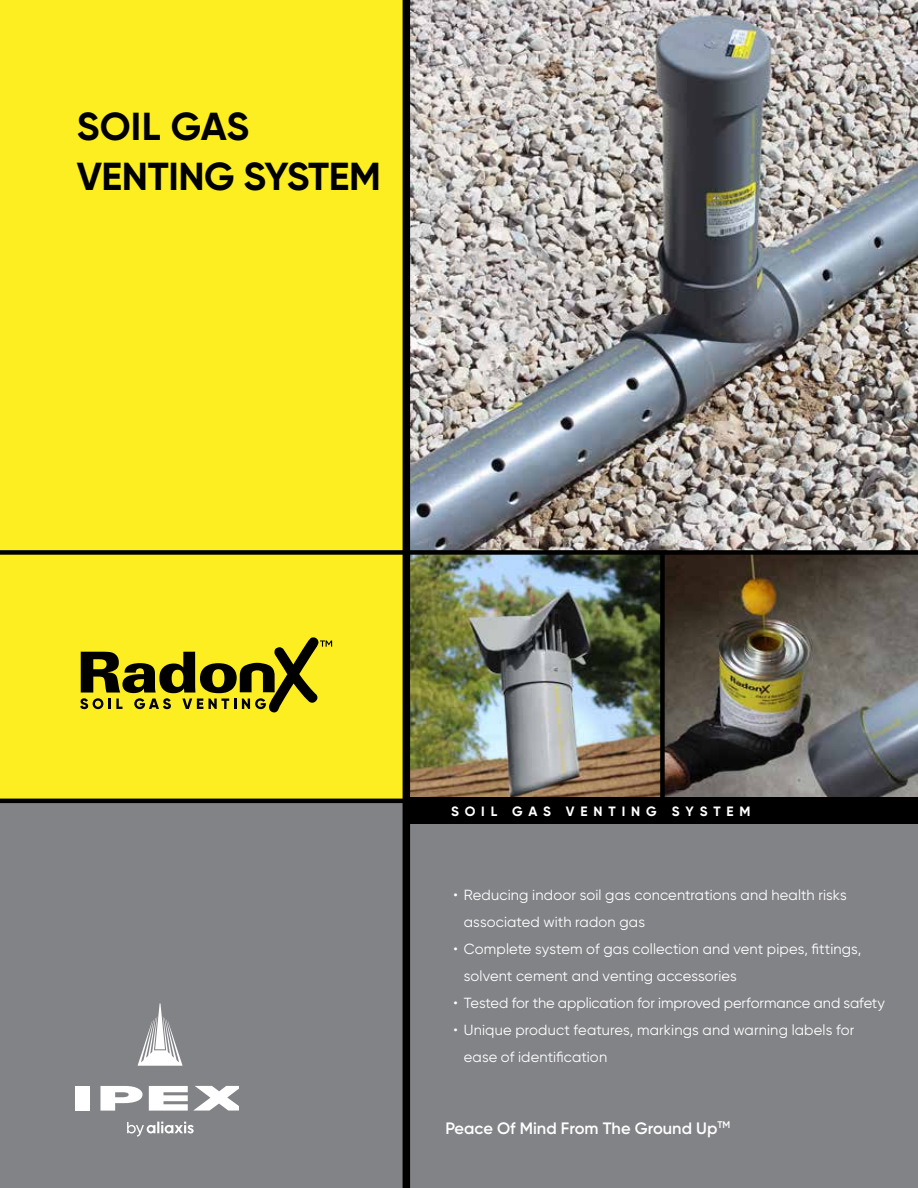
<style>
.page{position:relative;width:918px;height:1188px;background:#fff}
.page>*{position:absolute;margin:0;border:0;box-sizing:border-box;transform-origin:0 0}
.t1{font:700 39px/49.5px "Gilroy";letter-spacing:-.01em;color:#000}
.t2{font:600 16.5px "Gilroy";color:#fff}
.t3{font:14.7px/27px "Gilroy";letter-spacing:.005em;color:#fff}
.t4{font:700 13.5px "Gilroy";letter-spacing:.435em;color:#fff}
</style>
<div class="page">
<img style="left:665px;top:555px;width:253px;height:242px">
<img style="left:410px;top:555px;width:250px;height:242px">
<div style="left:0;top:799px;width:918px;height:389px;background:#828387"></div>
<img style="left:410px;top:0;width:508px;height:550px">
<div style="left:0;top:0;width:404px;height:803px;background:#fcee21"></div>
<div style="left:660px;top:552px;width:5px;height:251px;background:#000"></div>
<div style="left:0;top:550px;width:918px;height:5px;background:#000"></div>
<div style="left:403px;top:0;width:7px;height:1188px;background:#000"></div>
<hr style="left:0;top:799px;width:405px;height:4px;background:#000">
<div style="left:76px;top:1086px;width:14px;height:25px;background:#fff"></div>
<svg style="left:100px;top:1086px;width:43px;height:25px"></svg>
<svg style="left:149px;top:1086px;width:90px;height:25px"></svg>
<svg style="left:138px;top:1003px;width:45px;height:63px"></svg>
<svg style="left:127px;top:1122px;width:67px;height:15px"></svg>
<svg style="left:80px;top:637px;width:252px;height:75px"></svg>
<div style="left:405px;top:799px;width:513px;height:25px;background:#000"></div>
<div style="left:408px;top:797px;width:510px;height:24px;background:#000"></div>
<h1 class="t1" style="left:77px;top:101px;width:306px">SOIL GAS<br>VENTING SYSTEM</h1>
<p class="t4" style="left:451px;top:803px;width:301px">SOIL GAS VENTING SYSTEM</p>
<p class="t3" style="left:464px;top:881px;width:384px;text-indent:-11px">• Reducing indoor soil gas concentrations and health risks associated with radon gas</p>
<p class="t3" style="left:464px;top:935px;width:399px;text-indent:-11px">• Complete system of gas collection and vent pipes, fittings, solvent cement and venting accessories</p>
<p class="t3" style="left:453px;top:989px;width:433px">• Tested for the application for improved performance and safety</p>
<p class="t3" style="left:464px;top:1016px;width:392px;text-indent:-11px">• Unique product features, markings and warning labels for ease of identification</p>
<p class="t2" style="left:446px;top:1118px;width:286px">Peace Of Mind From The Ground Up<sup>TM</sup></p>
</div>
